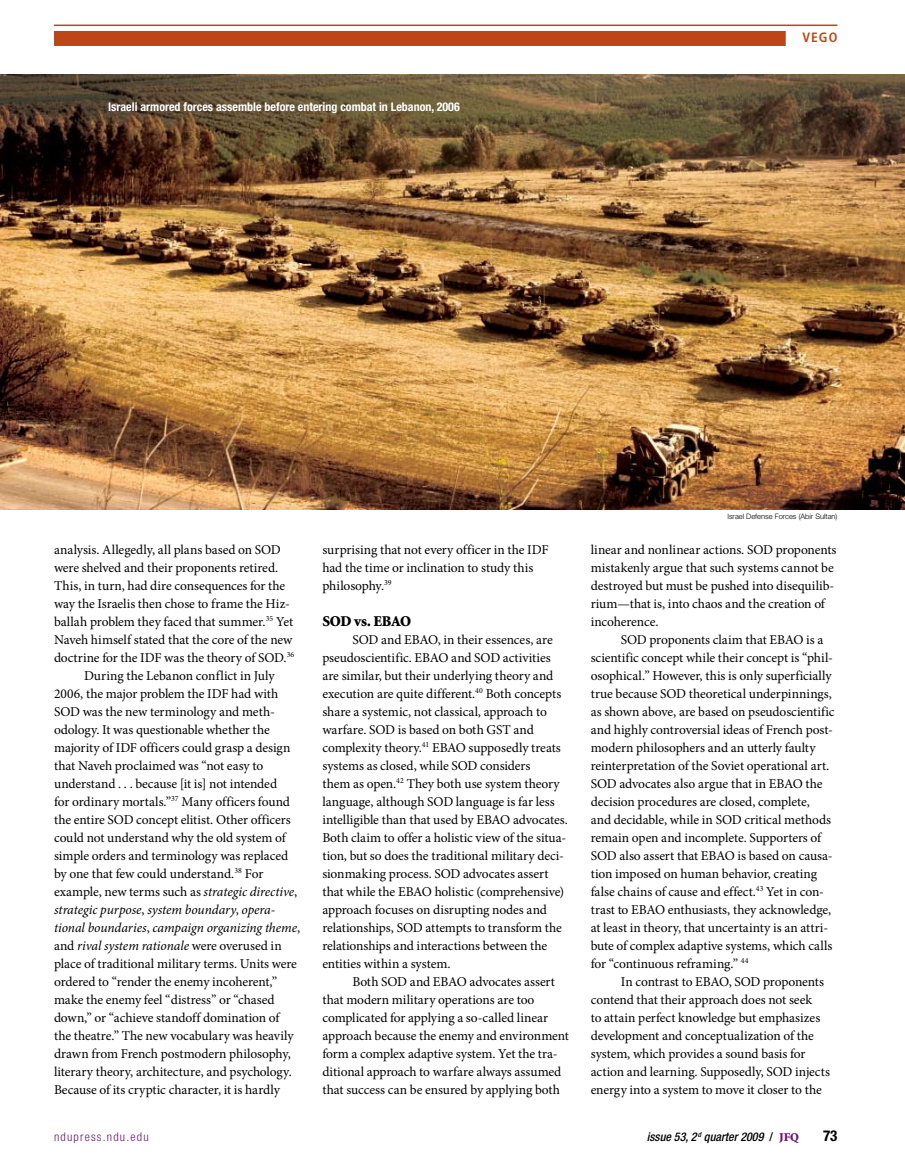
<style>
.page{position:relative;width:905px;height:1175px;background:#fff}
.page>*{position:absolute;margin:0;border:0;box-sizing:border-box;transform-origin:0 0}
.t1{font:900 15px "Minion Std";letter-spacing:-.015em;color:#000}
.t2{font:700 condensed 15px "Helvetica Neue LT Std";color:#000}
.t3{font:13.5px/18px "Minion Pro";letter-spacing:-.005em;color:#000}
.t4{font:italic 13.5px "Minion Pro";letter-spacing:-.005em;color:#000}
.t5{font:700 condensed 13.5px "Frutiger LT Std";color:#bd4618}
.t6{font:700 condensed 12px "Helvetica Neue LT Std";color:#fff}
.t7{font:italic 500 condensed 12px "Helvetica Neue LT Std";color:#000}
.t8{font:300 condensed 12px "Helvetica Neue LT Std";letter-spacing:.1em;color:#711471}
.t9{font:300 7.5px "Helvetica Neue LT Std";color:#000}
.s1{font-style:italic}
.s2{font-style:normal}
.s3{font-family:"Minion Std";font-weight:900;font-style:normal;font-stretch:normal;color:#711471}
</style>
<div class="page">
<hr style="left:54px;top:25px;width:783px;height:1px;background:#bd4618">
<div style="left:54px;top:31px;width:731px;height:15px;background:#bd4618"></div>
<img style="left:0;top:74px;width:904px;height:436px">
<p class="t6" style="left:108px;top:99px;width:353px">Israeli armored forces assemble before entering combat in Lebanon, 2006</p>
<p class="t5" style="left:802px;top:30px;width:37px">VEGO</p>
<p class="t3" style="left:54px;top:540px;width:228px">analysis. Allegedly, all plans based on SOD</p>
<p class="t3" style="left:54px;top:558px;width:226px">were shelved and their proponents retired.</p>
<p class="t3" style="left:54px;top:576px;width:233px">This, in turn, had dire consequences for the</p>
<p class="t3" style="left:54px;top:594px;width:237px">way the Israelis then chose to frame the Hiz-</p>
<p class="t3" style="left:54px;top:612px;width:241px">ballah problem they faced that summer.<sup>35</sup> Yet</p>
<p class="t3" style="left:54px;top:630px;width:240px">Naveh himself stated that the core of the new</p>
<p class="t3" style="left:54px;top:648px;width:242px">doctrine for the IDF was the theory of SOD.<sup>36</sup></p>
<p class="t3" style="left:84px;top:666px;width:192px">During the Lebanon conflict in July</p>
<p class="t3" style="left:54px;top:684px;width:226px">2006, the major problem the IDF had with</p>
<p class="t3" style="left:54px;top:702px;width:222px">SOD was the new terminology and meth-</p>
<p class="t3" style="left:54px;top:720px;width:217px">odology. It was questionable whether the</p>
<p class="t3" style="left:54px;top:738px;width:238px">majority of IDF officers could grasp a design</p>
<p class="t3" style="left:54px;top:756px;width:211px">that Naveh proclaimed was “not easy to</p>
<p class="t3" style="left:54px;top:774px;width:224px">understand . . . because [it is] not intended</p>
<p class="t3" style="left:54px;top:792px;width:237px">for ordinary mortals.”<sup>37</sup> Many officers found</p>
<p class="t3" style="left:54px;top:810px;width:238px">the entire SOD concept elitist. Other officers</p>
<p class="t3" style="left:54px;top:828px;width:233px">could not understand why the old system of</p>
<p class="t3" style="left:54px;top:846px;width:236px">simple orders and terminology was replaced</p>
<p class="t3" style="left:54px;top:864px;width:211px">by one that few could understand.<sup>38</sup> For</p>
<p class="t3" style="left:54px;top:882px;width:245px">example, new terms such as <span class="s1">strategic directive</span>,</p>
<p class="t4" style="left:54px;top:900px;width:223px">strategic purpose<span class="s2">,</span> system boundary<span class="s2">,</span> opera-</p>
<p class="t4" style="left:54px;top:918px;width:248px">tional boundaries<span class="s2">,</span> campaign organizing theme<span class="s2">,</span></p>
<p class="t4" style="left:54px;top:936px;width:229px"><span class="s2">and</span> rival system rationale <span class="s2">were overused in</span></p>
<p class="t3" style="left:54px;top:954px;width:244px">place of traditional military terms. Units were</p>
<p class="t3" style="left:54px;top:972px;width:225px">ordered to “render the enemy incoherent,”</p>
<p class="t3" style="left:54px;top:990px;width:222px">make the enemy feel “distress” or “chased</p>
<p class="t3" style="left:54px;top:1008px;width:227px">down,” or “achieve standoff domination of</p>
<p class="t3" style="left:54px;top:1026px;width:241px">the theatre.” The new vocabulary was heavily</p>
<p class="t3" style="left:54px;top:1044px;width:238px">drawn from French postmodern philosophy,</p>
<p class="t3" style="left:54px;top:1062px;width:239px">literary theory, architecture, and psychology.</p>
<p class="t3" style="left:54px;top:1080px;width:227px">Because of its cryptic character, it is hardly</p>
<p class="t3" style="left:322px;top:540px;width:228px">surprising that not every officer in the IDF had the time or inclination to study this philosophy.<sup>39</sup></p>
<p class="t1" style="left:322px;top:613px;width:90px">SOD vs. EBAO</p>
<p class="t3" style="left:322px;top:630px;width:247px;text-indent:30px">SOD and EBAO, in their essences, are pseudoscientific. EBAO and SOD activities are similar, but their underlying theory and execution are quite different.<sup>40</sup> Both concepts share a systemic, not classical, approach to warfare. SOD is based on both GST and complexity theory.<sup>41</sup> EBAO supposedly treats systems as closed, while SOD considers<br>them as open.<sup>42</sup> They both use system theory language, although SOD language is far less intelligible than that used by EBAO advocates.<br>Both claim to offer a holistic view of the situa&shy;tion, but so does the traditional military deci&shy;sionmaking process. SOD advocates assert that while the EBAO holistic (comprehensive) approach focuses on disrupting nodes and relationships, SOD attempts to transform the relationships and interactions between the entities within a system.</p>
<p class="t3" style="left:322px;top:972px;width:248px;text-indent:30px">Both SOD and EBAO advocates assert that modern military operations are too complicated for applying a so-called linear approach because the enemy and environment form a complex adaptive system. Yet the tra&shy;ditional approach to warfare always assumed that success can be ensured by applying both</p>
<p class="t9" style="left:727px;top:511px;width:112px">Israel Defense Forces (Abir Sultan)</p>
<p class="t3" style="left:590px;top:540px;width:247px">linear and nonlinear actions. SOD proponents mistakenly argue that such systems cannot be destroyed but must be pushed into disequilib&shy;rium—that is, into chaos and the creation of incoherence.</p>
<p class="t3" style="left:590px;top:630px;width:245px;text-indent:30px">SOD proponents claim that EBAO is a scientific concept while their concept is “phil&shy;osophical.” However, this is only superficially true because SOD theoretical underpinnings, as shown above, are based on pseudoscientific and highly controversial ideas of French post&shy;modern philosophers and an utterly faulty reinterpretation of the Soviet operational art.<br>SOD advocates also argue that in EBAO the decision procedures are closed, complete,<br>and decidable, while in SOD critical methods remain open and incomplete. Supporters of SOD also assert that EBAO is based on causa&shy;tion imposed on human behavior, creating false chains of cause and effect.<sup>43</sup> Yet in con&shy;trast to EBAO enthusiasts, they acknowledge, at least in theory, that uncertainty is an attri&shy;bute of complex adaptive systems, which calls for “continuous reframing.” <sup>44</sup></p>
<p class="t3" style="left:590px;top:972px;width:241px;text-indent:30px">In contrast to EBAO, SOD proponents contend that their approach does not seek<br>to attain perfect knowledge but emphasizes development and conceptualization of the system, which provides a sound basis for action and learning. Supposedly, SOD injects energy into a system to move it closer to the</p>
<p class="t8" style="left:54px;top:1129px;width:96px">ndupress.ndu.edu</p>
<p class="t7" style="left:646px;top:1129px;width:154px">issue 53, 2 <sup>d</sup> quarter 2009 <span class="s2">/</span> <span class="s3">JFQ</span></p>
<p class="t2" style="left:823px;top:1126px;width:16px">73</p>
</div>
